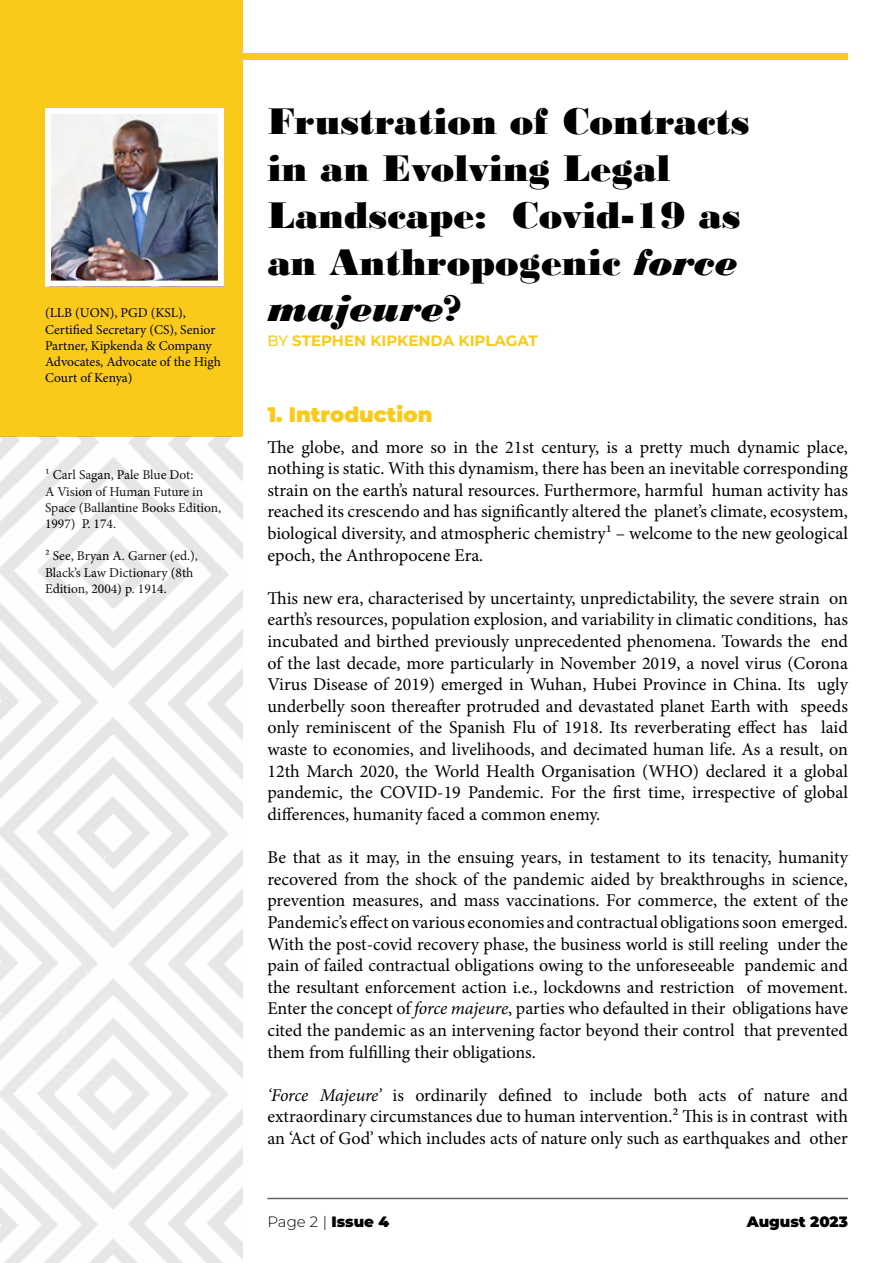
<style>
.page{position:relative;width:893px;height:1263px;background:#fff}
.page>*{position:absolute;margin:0;border:0;box-sizing:border-box;transform-origin:0 0}
.t1{font:39px/46.8px "Bodoni MT Black";color:#000}
.t2{font:900 21px "Montserrat";color:#faca1b}
.t3{font:18px/21.6px "Minion Pro";color:#000;text-align:justify}
.t4{font:700 15px "Montserrat";color:#faca1b}
.t5{font:300 15px "Montserrat";color:#000}
.t6{font:900 15px "Montserrat";color:#000}
.t7{font:13.5px/16.2px "Minion Pro";color:#000}
.s1{font-style:italic}
.s2{font-weight:500}
.s3{font-weight:900}
</style>
<div class="page">
<hr style="left:267px;top:1198px;width:581px;height:1px;background:#636363">
<div style="left:64px;top:54px;width:784px;height:6px;background:#faca1b"></div>
<div style="left:0;top:0;width:242px;height:437px;background:#faca1b"></div>
<img style="left:0;top:437px;width:242px;height:826px">
<img style="left:52px;top:115px;width:165px;height:165px">
<div style="left:45px;top:108px;width:179px;height:179px;border:6px solid #fff"></div>
<p class="t7" style="left:45px;top:305px;width:178px">(LLB (UON), PGD (KSL),<br>Certified Secretary (CS), Senior<br>Partner, Kipkenda &amp; Company<br>Advocates, Advocate of the High<br>Court of Kenya)</p>
<p class="t7" style="left:45px;top:467px;width:178px">1 Carl Sagan, Pale Blue Dot:<br>A Vision of Human Future in<br>Space (Ballantine Books Edition,<br>1997) P. 174.</p>
<p class="t7" style="left:45px;top:548px;width:155px">2 See, Bryan A. Garner (ed.),<br>Black’s Law Dictionary (8th<br>Edition, 2004) p. 1914.</p>
<h1 class="t1" style="left:267px;top:98px;width:484px">Frustration of Contracts in an Evolving Legal<br>Landscape: Covid-19 as an Anthropogenic <span class="s1">force majeure</span>?</h1>
<p class="t4" style="left:267px;top:331px;width:272px"><span class="s2">BY</span> STEPHEN KIPKENDA KIPLAGAT</p>
<p class="t2" style="left:267px;top:401px;width:166px">1. Introduction</p>
<p class="t3" style="left:267px;top:436px;width:582px">The globe, and more so in the 21st century, is a pretty much dynamic place, nothing is static. With this dynamism, there has been an inevitable corresponding strain on the earth’s natural resources. Furthermore, harmful human activity has reached its crescendo and has significantly altered the planet’s climate, ecosystem, biological diversity, and atmospheric chemistry1 – welcome to the new geological epoch, the Anthropocene Era.</p>
<p class="t3" style="left:267px;top:587px;width:582px">This new era, characterised by uncertainty, unpredictability, the severe strain on earth’s resources, population explosion, and variability in climatic conditions, has incubated and birthed previously unprecedented phenomena. Towards the end of the last decade, more particularly in November 2019, a novel virus (Corona Virus Disease of 2019) emerged in Wuhan, Hubei Province in China. Its ugly underbelly soon thereafter protruded and devastated planet Earth with speeds only reminiscent of the Spanish Flu of 1918. Its reverberating effect has laid waste to economies, and livelihoods, and decimated human life. As a result, on 12th March 2020, the World Health Organisation (WHO) declared it a global pandemic, the COVID-19 Pandemic. For the first time, irrespective of global differences, humanity faced a common enemy.</p>
<p class="t3" style="left:267px;top:847px;width:582px">Be that as it may, in the ensuing years, in testament to its tenacity, humanity recovered from the shock of the pandemic aided by breakthroughs in science, prevention measures, and mass vaccinations. For commerce, the extent of the Pandemic’s effect on various economies and contractual obligations soon emerged.<br>With the post-covid recovery phase, the business world is still reeling under the pain of failed contractual obligations owing to the unforeseeable pandemic and the resultant enforcement action i.e., lockdowns and restriction of movement.<br>Enter the concept of <span class="s1">force majeure</span>, parties who defaulted in their obligations have cited the pandemic as an intervening factor beyond their control that prevented them from fulfilling their obligations.</p>
<p class="t3" style="left:267px;top:1084px;width:582px"><span class="s1">‘Force Majeure’</span> is ordinarily defined to include both acts of nature and extraordinary circumstances due to human intervention.2 This is in contrast with an ‘Act of God’ which includes acts of nature only such as earthquakes and other</p>
<p class="t5" style="left:267px;top:1211px;width:123px">Page 2 | <span class="s3">Issue 4</span></p>
<p class="t6" style="left:747px;top:1211px;width:103px">August 2023</p>
</div>
